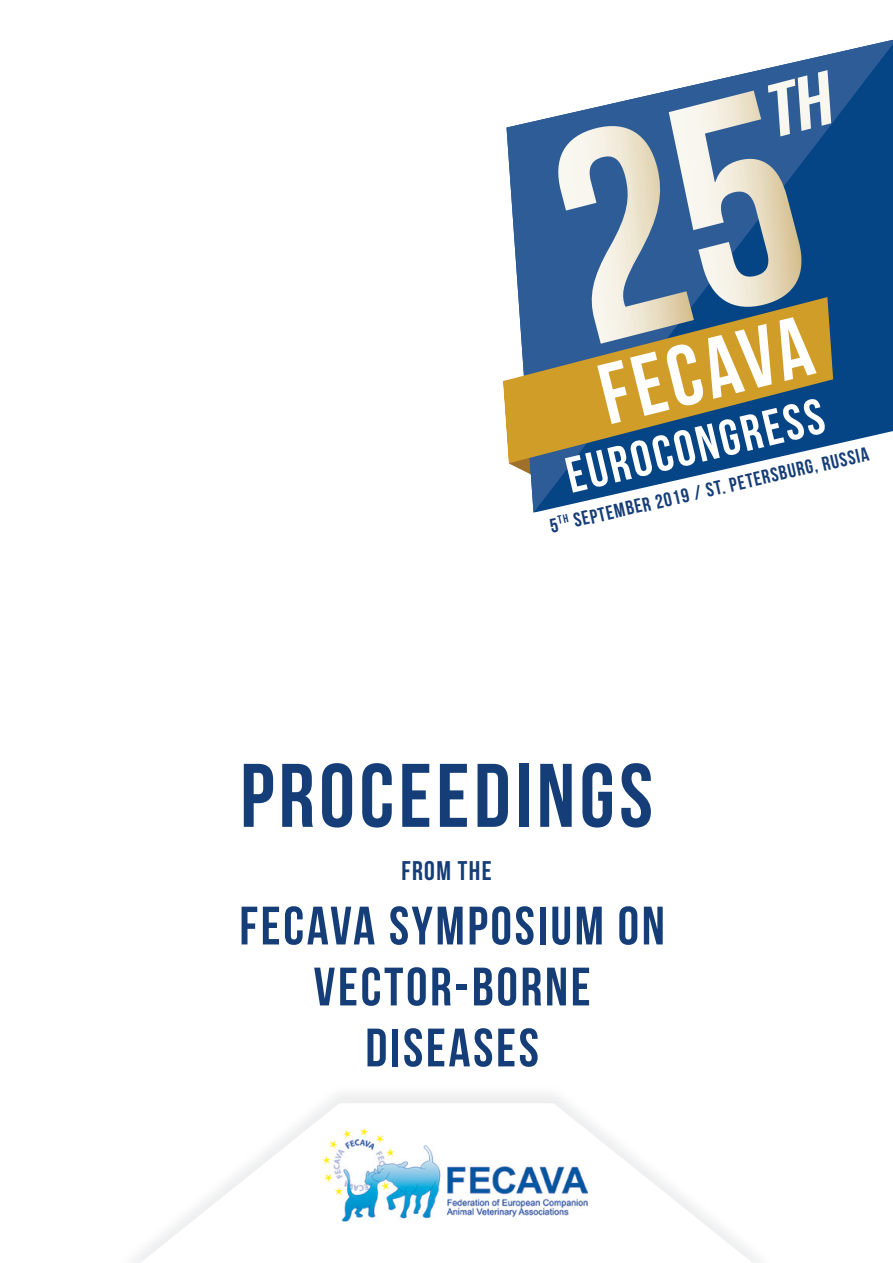
<style>
.page{position:relative;width:893px;height:1263px;background:#fff}
.page>*{position:absolute;margin:0;border:0;box-sizing:border-box;transform-origin:0 0}
.t1{font:90px "Bebas Neue";letter-spacing:.05em;color:#153d77}
.t2{font:85.65px "Bebas Neue";color:#fff}
.t3{font:54px/60.9px "Bebas Neue";letter-spacing:.05em;color:#153d77;text-align:center}
.t4{font:50.4px "Bebas Neue";color:#fff}
.t5{font:27px "Bebas Neue";letter-spacing:.05em;color:#153d77}
.t6{font:19.8px "Bebas Neue";color:#153d77}
</style>
<div class="page">
<svg style="left:506px;top:39px;width:387px;height:474px"></svg>
<svg style="left:503px;top:297px;width:330px;height:166px;background:#88825b"></svg>
<svg style="left:552px;top:70px;width:279px;height:274px;background:#8398ab"></svg>
<svg style="left:126px;top:1103px;width:641px;height:160px"></svg>
<img style="left:323px;top:1129px;width:265px;height:92px">
<h2 class="t2" style="left:589px;top:348px;width:217px;rotate:-14deg">FECAVA</h2>
<h3 class="t4" style="left:560px;top:447px;width:265px;rotate:-13deg">EUROCONGRESS</h3>
<p class="t6" style="left:548px;top:515px;width:328px;rotate:-13deg">5<sup>TH</sup> SEPTEMBER 2019 / ST. PETERSBURG, RUSSIA</p>
<h1 class="t1" style="left:240px;top:743px;width:414px">PROCEEDINGS</h1>
<h3 class="t5" style="left:401px;top:854px;width:92px">FROM THE</h3>
<h3 class="t3" style="left:239px;top:895px;width:427px">FECAVA SYMPOSIUM ON<br>VECTOR-BORNE<br>DISEASES</h3>
</div>
